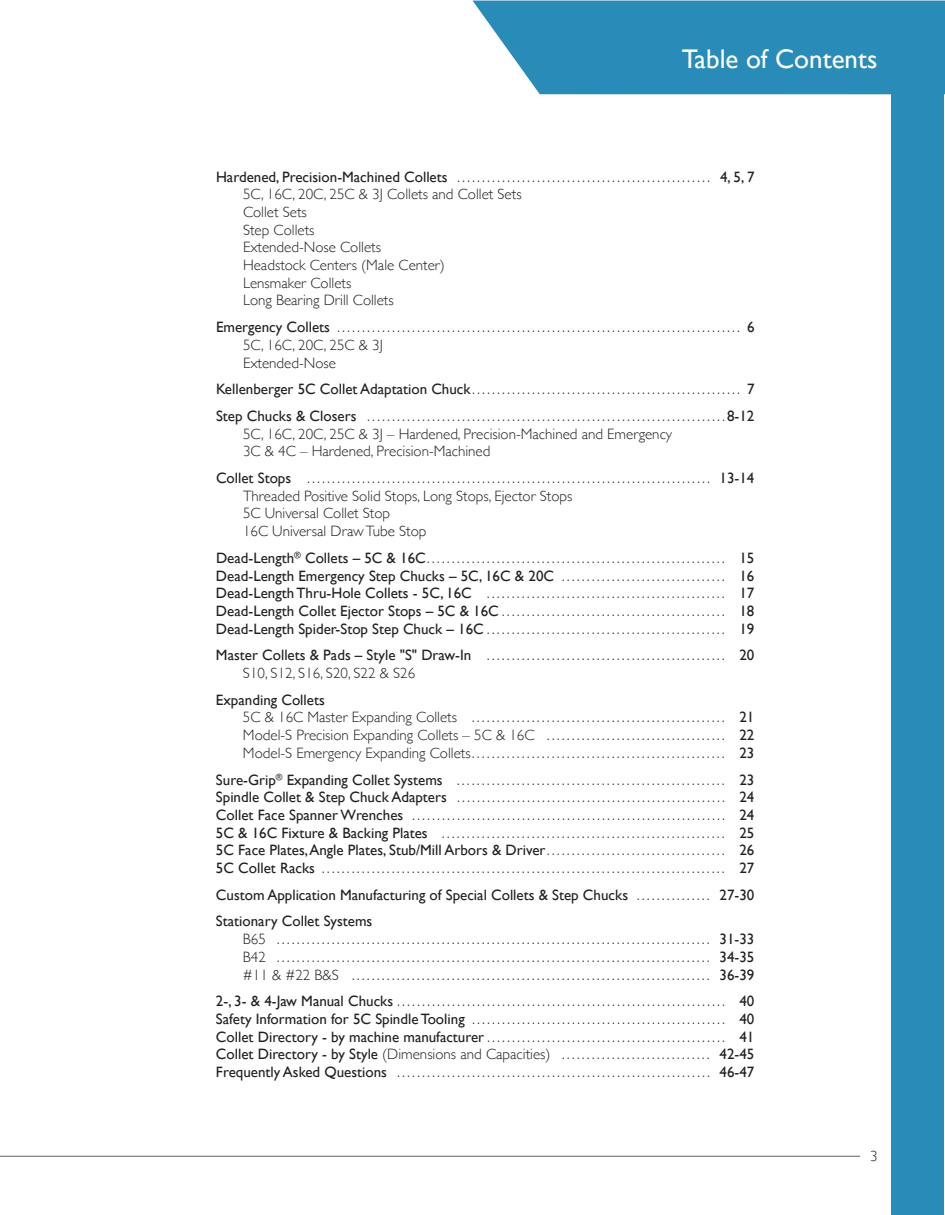
<style>
.page{position:relative;width:945px;height:1215px;background:#fff}
.page>*{position:absolute;margin:0;border:0;box-sizing:border-box;transform-origin:0 0}
.t1{font:27px "Gill Sans";color:#fff}
.t2{font:15px/17.7px "Gill Sans";color:#231f20;text-align:justify}
.t3{font:300 15px/17.7px "Gill Sans";color:#231f20}
.s1{font-weight:400}
.s2{font-weight:300}
</style>
<div class="page">
<div style="left:892px;top:1px;width:52px;height:1214px;background:#298bb8"></div>
<svg style="left:473px;top:1px;width:472px;height:93px"></svg>
<svg style="left:0;top:1156px;width:14px;height:1px"></svg>
<hr style="left:14px;top:1156px;width:846px;height:1px;background:#5f5f62">
<h1 class="t1" style="left:682px;top:43px;width:197px">Table of Contents</h1>
<p class="t3" style="left:243px;top:167px;width:513px;text-indent:-27px"><span class="s1">Hardened, Precision-Machined Collets</span> …………………………………………… <span class="s1">4, 5, 7<br></span>5C, 16C, 20C, 25C &amp; 3J Collets and Collet Sets<br>Collet Sets<br>Step Collets<br>Extended-Nose Collets<br>Headstock Centers (Male Center)<br>Lensmaker Collets<br>Long Bearing Drill Collets</p>
<p class="t3" style="left:243px;top:318px;width:513px;text-indent:-27px"><span class="s1">Emergency Collets</span> ……………………………………………………………………… <span class="s1">6<br></span>5C, 16C, 20C, 25C &amp; 3J<br>Extended-Nose</p>
<p class="t2" style="left:216px;top:376px;width:540px;line-height:26.7px">Kellenberger 5C Collet Adaptation Chuck<span class="s2">………………………………………………</span> 7<br>Step Chucks &amp; Closers <span class="s2">………………………………………………………………</span>8-12</p>
<p class="t3" style="left:243px;top:424px;width:431px">5C, 16C, 20C, 25C &amp; 3J – Hardened, Precision-Machined and Emergency<br>3C &amp; 4C – Hardened, Precision-Machined</p>
<p class="t3" style="left:243px;top:469px;width:513px;text-indent:-27px"><span class="s1">Collet Stops</span> ……………………………………………………………………… <span class="s1">13-14<br></span>Threaded Positive Solid Stops, Long Stops, Ejector Stops<br>5C Universal Collet Stop<br>16C Universal Draw Tube Stop</p>
<p class="t2" style="left:216px;top:549px;width:540px">Dead-Length<sup>®</sup> Collets – 5C &amp; 16C<span class="s2">……………………………………………………</span> 15<br>Dead-Length Emergency Step Chucks – 5C, 16C &amp; 20C <span class="s2">……………………………</span> 16<br>Dead-Length Thru-Hole Collets - 5C, 16C <span class="s2">…………………………………………</span> 17<br>Dead-Length Collet Ejector Stops – 5C &amp; 16C<span class="s2">………………………………………</span> 18<br>Dead-Length Spider-Stop Step Chuck – 16C<span class="s2">…………………………………………</span> 19</p>
<p class="t3" style="left:243px;top:646px;width:513px;text-indent:-27px"><span class="s1">Master Collets &amp; Pads – Style "S" Draw-In</span> ………………………………………… <span class="s1">20<br></span>S10, S12, S16, S20, S22 &amp; S26</p>
<p class="t3" style="left:243px;top:690px;width:513px;text-indent:-27px"><span class="s1">Expanding Collets<br></span>5C &amp; 16C Master Expanding Collets …………………………………………… <span class="s1">21<br></span>Model-S Precision Expanding Collets – 5C &amp; 16C ……………………………… <span class="s1">22<br></span>Model-S Emergency Expanding Collets…………………………………………… <span class="s1">23</span></p>
<p class="t2" style="left:216px;top:770px;width:540px">Sure-Grip<sup>®</sup> Expanding Collet Systems <span class="s2">………………………………………………</span> 23<br>Spindle Collet &amp; Step Chuck Adapters <span class="s2">………………………………………………</span> 24<br>Collet Face Spanner Wrenches <span class="s2">………………………………………………………</span> 24<br>5C &amp; 16C Fixture &amp; Backing Plates <span class="s2">…………………………………………………</span> 25<br>5C Face Plates, Angle Plates, Stub/Mill Arbors &amp; Driver<span class="s2">………………………………</span> 26<br>5C Collet Racks <span class="s2">………………………………………………………………………</span> 27</p>
<p class="t2" style="left:216px;top:881px;width:540px;line-height:26.7px">Custom Application Manufacturing of Special Collets &amp; Step Chucks <span class="s2">……………</span> 27-30<br>Stationary Collet Systems</p>
<p class="t3" style="left:243px;top:930px;width:513px;text-align:justify">B65 …………………………………………………………………………… <span class="s1">31-33<br></span>B42 …………………………………………………………………………… <span class="s1">34-35 </span>#11 &amp; #22 B&amp;S ……………………………………………………………… <span class="s1">36-39</span></p>
<p class="t2" style="left:216px;top:992px;width:540px">2-, 3- &amp; 4-Jaw Manual Chucks <span class="s2">…………………………………………………………</span> 40<br>Safety Information for 5C Spindle Tooling <span class="s2">……………………………………………</span> 40<br>Collet Directory - by machine manufacturer<span class="s2">…………………………………………</span> 41<br>Collet Directory - by Style <span class="s2">(Dimensions and Capacities) …………………………</span> 42-45<br>Frequently Asked Questions <span class="s2">………………………………………………………</span> 46-47</p>
<p class="t3" style="left:870px;top:1147px;width:9px">3</p>
</div>
